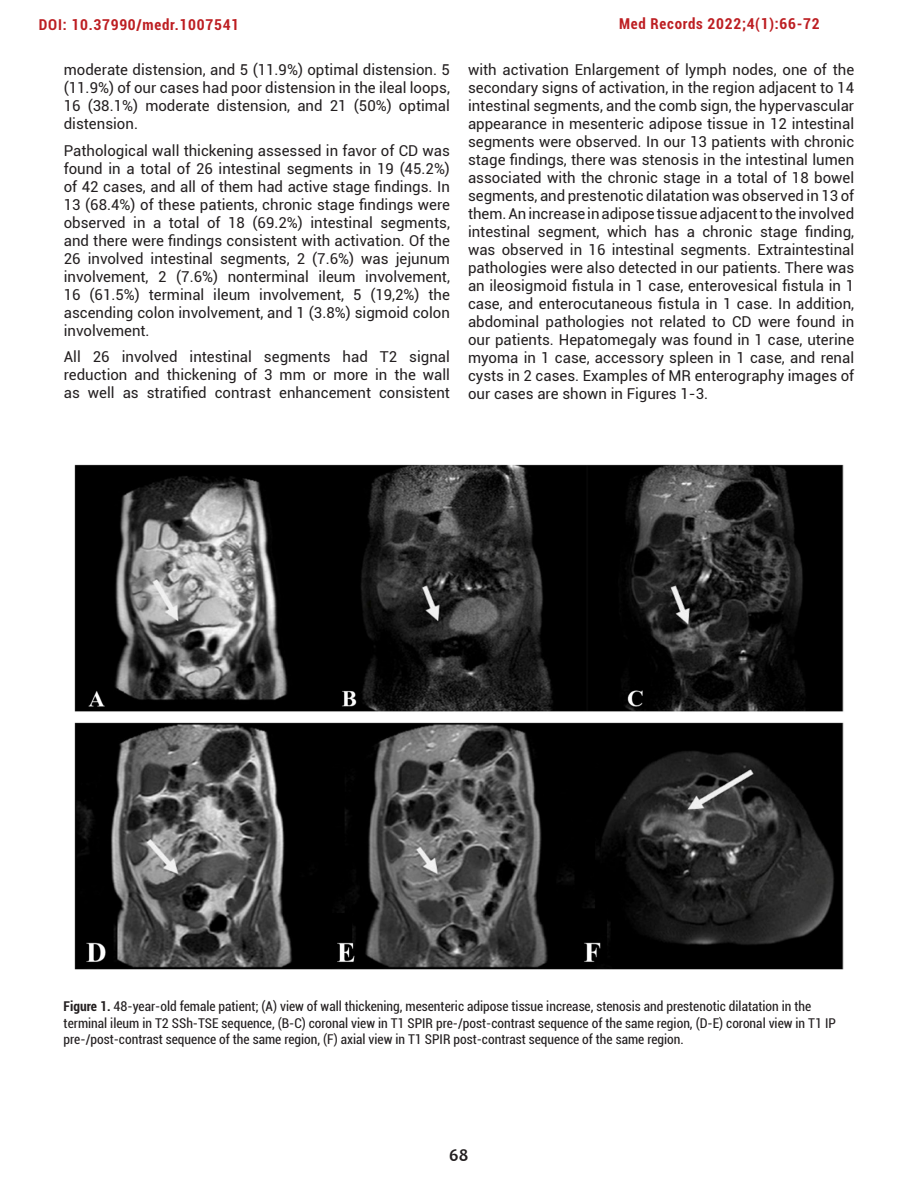
<style>
.page{position:relative;width:918px;height:1188px;background:#fff}
.page>*{position:absolute;margin:0;border:0;box-sizing:border-box;transform-origin:0 0}
.t1{font:700 18px "Candara";color:#231f20}
.t2{font:15px/18px "Roboto";color:#231f20;text-align:justify}
.t3{font:700 condensed 15px "Roboto";letter-spacing:.05em;color:#bd1e22}
.t4{font:condensed 13.5px/16.2px "Roboto";color:#231f20}
.s1{font-weight:700}
</style>
<div class="page">
<img style="left:74px;top:464px;width:770px;height:506px">
<p class="t3" style="left:39px;top:14px;width:202px">DOI: 10.37990/medr.1007541</p>
<p class="t3" style="left:619px;top:13px;width:202px">Med Records 2022;4(1):66-72</p>
<p class="t2" style="left:64px;top:60px;width:388px">moderate distension, and 5 (11.9%) optimal distension. 5 (11.9%) of our cases had poor distension in the ileal loops, 16 (38.1%) moderate distension, and 21 (50%) optimal distension.</p>
<p class="t2" style="left:64px;top:141px;width:388px">Pathological wall thickening assessed in favor of CD was found in a total of 26 intestinal segments in 19 (45.2%) of 42 cases, and all of them had active stage findings. In 13 (68.4%) of these patients, chronic stage findings were observed in a total of 18 (69.2%) intestinal segments, and there were findings consistent with activation. Of the 26 involved intestinal segments, 2 (7.6%) was jejunum involvement, 2 (7.6%) nonterminal ileum involvement, 16 (61.5%) terminal ileum involvement, 5 (19,2%) the ascending colon involvement, and 1 (3.8%) sigmoid colon involvement.</p>
<p class="t2" style="left:64px;top:347px;width:388px">All 26 involved intestinal segments had T2 signal reduction and thickening of 3 mm or more in the wall as well as stratified contrast enhancement consistent</p>
<p class="t2" style="left:468px;top:60px;width:388px">with activation Enlargement of lymph nodes, one of the secondary signs of activation, in the region adjacent to 14 intestinal segments, and the comb sign, the hypervascular appearance in mesenteric adipose tissue in 12 intestinal segments were observed. In our 13 patients with chronic stage findings, there was stenosis in the intestinal lumen associated with the chronic stage in a total of 18 bowel segments, and prestenotic dilatation was observed in 13 of them. An increase in adipose tissue adjacent to the involved intestinal segment, which has a chronic stage finding, was observed in 16 intestinal segments. Extraintestinal pathologies were also detected in our patients. There was an ileosigmoid fistula in 1 case, enterovesical fistula in 1 case, and enterocutaneous fistula in 1 case. In addition, abdominal pathologies not related to CD were found in our patients. Hepatomegaly was found in 1 case, uterine myoma in 1 case, accessory spleen in 1 case, and renal cysts in 2 cases. Examples of MR enterography images of our cases are shown in Figures 1-3.</p>
<p class="t4" style="left:64px;top:998px;width:774px"><span class="s1">Figure 1.</span> 48-year-old female patient; (A) view of wall thickening, mesenteric adipose tissue increase, stenosis and prestenotic dilatation in the terminal ileum in T2 SSh-TSE sequence, (B-C) coronal view in T1 SPIR pre-/post-contrast sequence of the same region, (D-E) coronal view in T1 IP pre-/post-contrast sequence of the same region, (F) axial view in T1 SPIR post-contrast sequence of the same region.</p>
<p class="t1" style="left:449px;top:1143px;width:21px">68</p>
</div>
